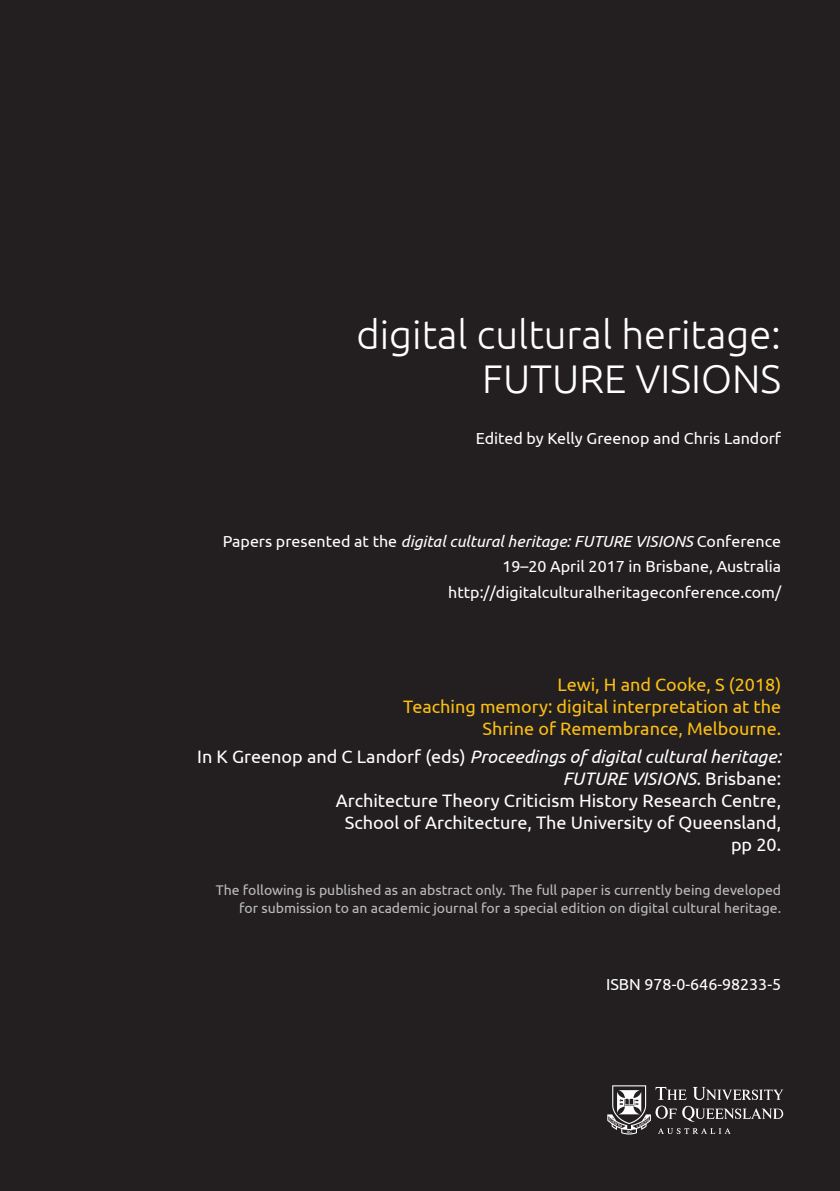
<style>
.page{position:relative;width:840px;height:1191px;background:#fff}
.page>*{position:absolute;margin:0;border:0;box-sizing:border-box;transform-origin:0 0}
.t1{font:300 40px/44px "Ubuntu";color:#fff;text-align:right}
.t2{font:18px/22px "Ubuntu";color:#fff;text-align:right}
.t3{font:18px/22px "Ubuntu";color:#fcbf12;text-align:right}
.t4{font:16px/25.6px "Ubuntu";color:#fff;text-align:right}
.t5{font:14px/18px "Ubuntu";color:#bcbdc0;text-align:right}
.s1{font-style:italic}
</style>
<div class="page">
<div style="left:0;top:0;width:839px;height:1191px;background:#231f20"></div>
<svg style="left:607px;top:1085px;width:175px;height:49px"></svg>
<h1 class="t1" style="left:356px;top:311px;width:426px">digital cultural heritage:<br>FUTURE VISIONS</h1>
<p class="t4" style="left:475px;top:425px;width:306px">Edited by Kelly Greenop and Chris Landorf</p>
<p class="t4" style="left:223px;top:528px;width:559px">Papers presented at the <span class="s1">digital cultural heritage: FUTURE VISIONS</span> Conference<br>19–20 April 2017 in Brisbane, Australia http://digitalculturalheritageconference.com/</p>
<p class="t3" style="left:403px;top:673px;width:379px">Lewi, H and Cooke, S (2018)<br>Teaching memory: digital interpretation at the<br>Shrine of Remembrance, Melbourne.</p>
<p class="t2" style="left:197px;top:745px;width:585px">In K Greenop and C Landorf (eds) <span class="s1">Proceedings of digital cultural heritage:<br>FUTURE VISIONS.</span> Brisbane:<br>Architecture Theory Criticism History Research Centre,<br>School of Architecture, The University of Queensland,<br>pp 20.</p>
<p class="t5" style="left:216px;top:880px;width:566px">The following is published as an abstract only. The full paper is currently being developed for submission to an academic journal for a special edition on digital cultural heritage.</p>
<p class="t4" style="left:605px;top:971px;width:176px">ISBN 978-0-646-98233-5</p>
</div>
